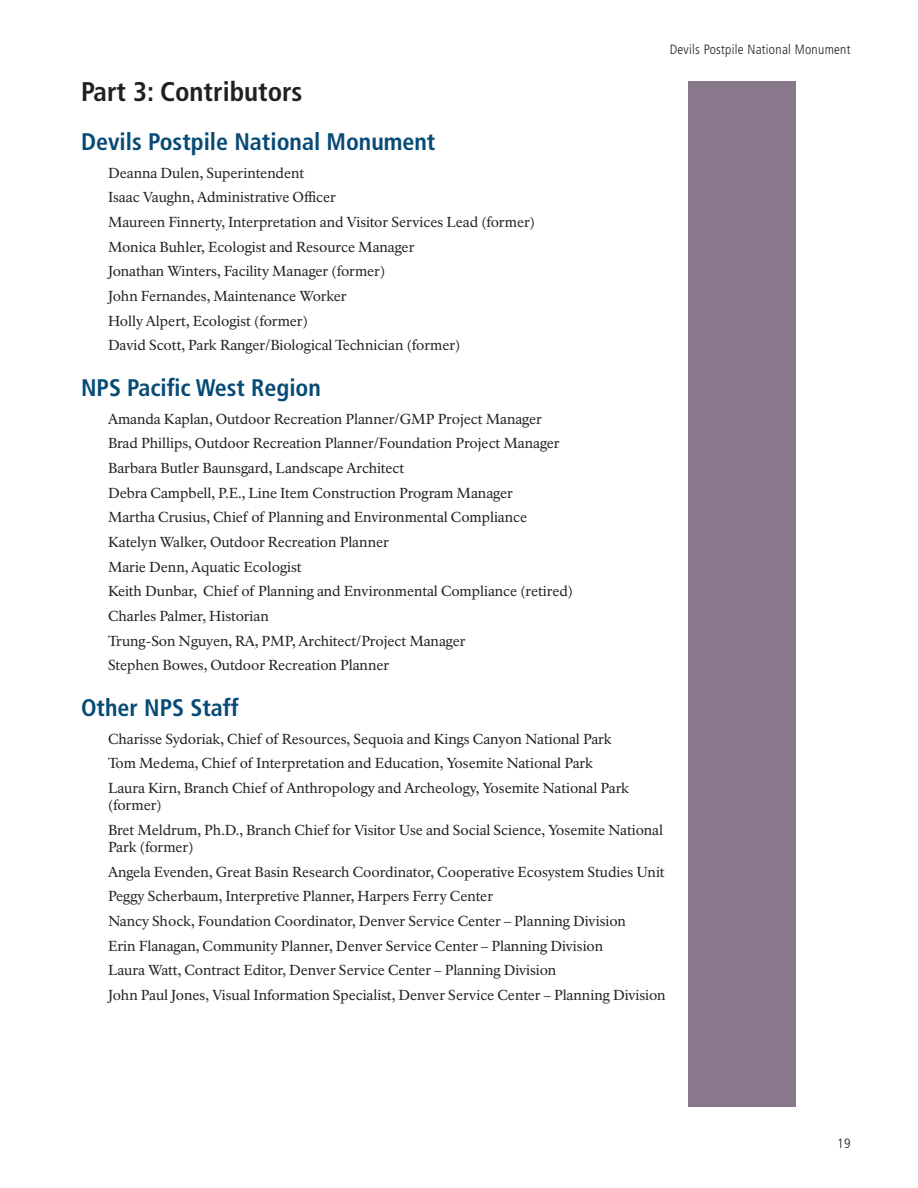
<style>
.page{position:relative;width:918px;height:1188px;background:#fff}
.page>*{position:absolute;margin:0;border:0;box-sizing:border-box;transform-origin:0 0}
.H1_Black{font:700 condensed 27px "Frutiger LT Std";color:#231f20}
.H2_Color1{font:700 condensed 24px "Frutiger LT Std";color:#064a76}
.Participant_List{font:14.25px/17.1px "NPS Rawlinson OT";color:#231f20}
.t1{font:300 condensed 13.5px "Frutiger LT Std";letter-spacing:.02em;color:#231f20}
</style>
<div class="page">
<div style="left:688px;top:81px;width:108px;height:1026px;background:#89778b"></div>
<p class="t1" style="left:670px;top:42px;width:182px">Devils Postpile National Monument</p>
<p class="H1_Black" style="left:81px;top:76px;width:223px">Part 3: Contributors</p>
<p class="H2_Color1" style="left:81px;top:127px;width:356px">Devils Postpile National Monument</p>
<p class="Participant_List" style="left:108px;top:164px;width:198px">Deanna Dulen, Superintendent</p>
<p class="Participant_List" style="left:108px;top:189px;width:230px">Isaac Vaughn, Administrative Officer</p>
<p class="Participant_List" style="left:108px;top:214px;width:429px">Maureen Finnerty, Interpretation and Visitor Services Lead (former)</p>
<p class="Participant_List" style="left:108px;top:238px;width:308px">Monica Buhler, Ecologist and Resource Manager</p>
<p class="Participant_List" style="left:108px;top:263px;width:279px">Jonathan Winters, Facility Manager (former)</p>
<p class="Participant_List" style="left:108px;top:288px;width:240px">John Fernandes, Maintenance Worker</p>
<p class="Participant_List" style="left:108px;top:312px;width:201px">Holly Alpert, Ecologist (former)</p>
<p class="Participant_List" style="left:108px;top:337px;width:354px">David Scott, Park Ranger/Biological Technician (former)</p>
<p class="H2_Color1" style="left:81px;top:373px;width:241px">NPS Pacific West Region</p>
<p class="Participant_List" style="left:108px;top:410px;width:435px">Amanda Kaplan, Outdoor Recreation Planner/GMP Project Manager</p>
<p class="Participant_List" style="left:108px;top:435px;width:453px">Brad Phillips, Outdoor Recreation Planner/Foundation Project Manager</p>
<p class="Participant_List" style="left:108px;top:460px;width:298px">Barbara Butler Baunsgard, Landscape Architect</p>
<p class="Participant_List" style="left:108px;top:484px;width:406px">Debra Campbell, P.E., Line Item Construction Program Manager</p>
<p class="Participant_List" style="left:108px;top:509px;width:421px">Martha Crusius, Chief of Planning and Environmental Compliance</p>
<p class="Participant_List" style="left:108px;top:534px;width:282px">Katelyn Walker, Outdoor Recreation Planner</p>
<p class="Participant_List" style="left:108px;top:558px;width:195px">Marie Denn, Aquatic Ecologist</p>
<p class="Participant_List" style="left:108px;top:583px;width:467px">Keith Dunbar, Chief of Planning and Environmental Compliance (retired)</p>
<p class="Participant_List" style="left:108px;top:608px;width:162px">Charles Palmer, Historian</p>
<p class="Participant_List" style="left:108px;top:632px;width:359px">Trung-Son Nguyen, RA, PMP, Architect/Project Manager</p>
<p class="Participant_List" style="left:108px;top:657px;width:283px">Stephen Bowes, Outdoor Recreation Planner</p>
<p class="H2_Color1" style="left:81px;top:693px;width:159px">Other NPS Staff</p>
<p class="Participant_List" style="left:108px;top:730px;width:505px">Charisse Sydoriak, Chief of Resources, Sequoia and Kings Canyon National Park</p>
<p class="Participant_List" style="left:108px;top:755px;width:487px">Tom Medema, Chief of Interpretation and Education, Yosemite National Park</p>
<p class="Participant_List" style="left:108px;top:780px;width:523px">Laura Kirn, Branch Chief of Anthropology and Archeology, Yosemite National Park (former)</p>
<p class="Participant_List" style="left:108px;top:821px;width:557px">Bret Meldrum, Ph.D., Branch Chief for Visitor Use and Social Science, Yosemite National<br>Park (former)</p>
<p class="Participant_List" style="left:108px;top:863px;width:558px">Angela Evenden, Great Basin Research Coordinator, Cooperative Ecosystem Studies Unit</p>
<p class="Participant_List" style="left:108px;top:888px;width:387px">Peggy Scherbaum, Interpretive Planner, Harpers Ferry Center</p>
<p class="Participant_List" style="left:108px;top:913px;width:519px">Nancy Shock, Foundation Coordinator, Denver Service Center – Planning Division</p>
<p class="Participant_List" style="left:108px;top:937px;width:497px">Erin Flanagan, Community Planner, Denver Service Center – Planning Division</p>
<p class="Participant_List" style="left:108px;top:962px;width:450px">Laura Watt, Contract Editor, Denver Service Center – Planning Division</p>
<p class="Participant_List" style="left:108px;top:987px;width:559px">John Paul Jones, Visual Information Specialist, Denver Service Center – Planning Division</p>
<p class="t1" style="left:837px;top:1135px;width:15px">19</p>
</div>
